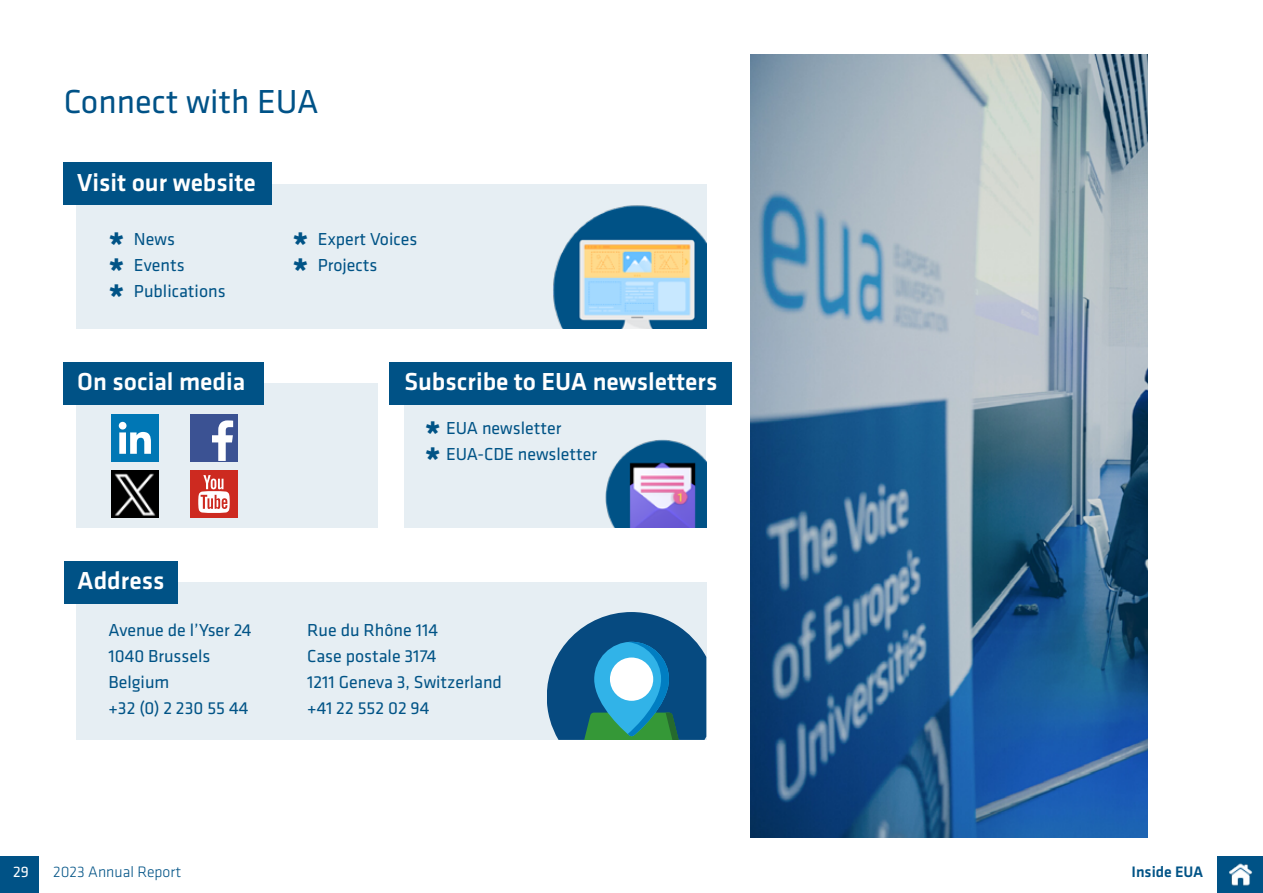
<style>
.page{position:relative;width:1263px;height:893px;background:#fff}
.page>*{position:absolute;margin:0;border:0;box-sizing:border-box;transform-origin:0 0}
.t1{font:34.5px "Klavika Basic";color:#005287}
.t2{font:500 25.5px "Klavika Basic";color:#fff}
.t3{font:18px/25.8px "Klavika Basic";color:#005386}
.t4{font:300 15.75px "Klavika Basic";color:#005386}
.t5{font:500 15.75px "Klavika Basic";color:#005386}
.t6{font:15.75px "Klavika Basic";color:#fff}
</style>
<div class="page">
<div style="left:1217px;top:856px;width:46px;height:37px;background:#005286"></div>
<div style="left:0;top:856px;width:39px;height:37px;background:#005286"></div>
<img style="left:1229px;top:863px;width:24px;height:23px">
<img style="left:750px;top:54px;width:397px;height:784px">
<div style="left:76px;top:383px;width:302px;height:145px;background:#e6eef3"></div>
<div style="left:404px;top:383px;width:302px;height:145px;background:#e6eef3"></div>
<div style="left:64px;top:362px;width:200px;height:42px;background:#005286"></div>
<div style="left:389px;top:362px;width:342px;height:42px;background:#005286"></div>
<div style="left:76px;top:583px;width:630px;height:157px;background:#e6eef3"></div>
<div style="left:64px;top:561px;width:113px;height:43px;background:#005286"></div>
<div style="left:111px;top:414px;width:48px;height:47px;background:#0077b5"></div>
<svg style="left:119px;top:422px;width:32px;height:32px"></svg>
<div style="left:191px;top:414px;width:47px;height:47px;background:#3b5293"></div>
<svg style="left:212px;top:420px;width:21px;height:41px"></svg>
<div style="left:190px;top:470px;width:48px;height:48px;background:#cd2a20"></div>
<svg style="left:198px;top:475px;width:32px;height:38px"></svg>
<div style="left:76px;top:184px;width:630px;height:144px;background:#e6eef3"></div>
<div style="left:64px;top:163px;width:208px;height:42px;background:#005286"></div>
<img style="left:553px;top:205px;width:153px;height:123px">
<svg style="left:547px;top:612px;width:159px;height:128px;background:#2f799b"></svg>
<div style="left:610px;top:657px;width:43px;height:44px;background:#fff;border-radius:50%"></div>
<img style="left:605px;top:439px;width:101px;height:89px">
<img style="left:111px;top:470px;width:47px;height:48px">
<h1 class="t1" style="left:64px;top:79px;width:256px">Connect with EUA</h1>
<h2 class="t2" style="left:77px;top:165px;width:180px">Visit our website</h2>
<p class="t3" style="left:134px;top:225px;width:93px">News<br>Events<br>Publications</p>
<p class="t3" style="left:318px;top:225px;width:101px">Expert Voices<br>Projects</p>
<h2 class="t2" style="left:77px;top:365px;width:170px">On social media</h2>
<h2 class="t2" style="left:404px;top:365px;width:315px">Subscribe to EUA newsletters</h2>
<p class="t3" style="left:446px;top:414px;width:152px">EUA newsletter<br>EUA-CDE newsletter</p>
<h2 class="t2" style="left:77px;top:563px;width:89px">Address</h2>
<p class="t3" style="left:108px;top:617px;width:145px">Avenue de l’Yser 24<br>1040 Brussels<br>Belgium<br>+32 (0) 2 230 55 44</p>
<p class="t3" style="left:307px;top:617px;width:196px">Rue du Rhône 114<br>Case postale 3174<br>1211 Geneva 3, Switzerland +41 22 552 02 94</p>
<p class="t6" style="left:13px;top:862px;width:17px">29</p>
<p class="t4" style="left:53px;top:862px;width:130px">2023 Annual Report</p>
<p class="t5" style="left:1131px;top:861px;width:73px">Inside EUA</p>
</div>
